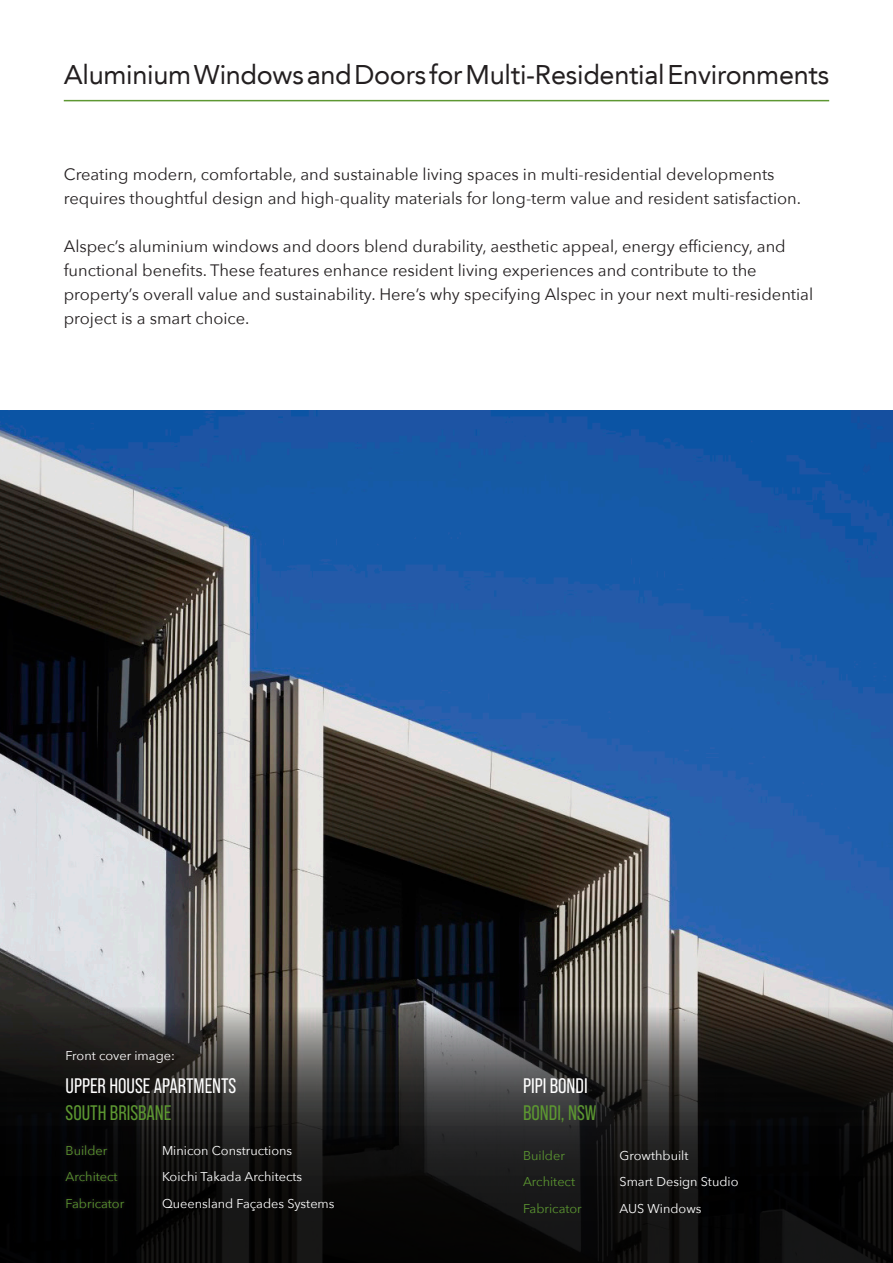
<style>
.page{position:relative;width:893px;height:1263px;background:#fff}
.page>*{position:absolute;margin:0;border:0;box-sizing:border-box;transform-origin:0 0}
.t1{font:27px "Avenir LT";letter-spacing:-.01em;color:#231f20}
.t2{font:21px "Bebas Neue Pro";color:#fff}
.t3{font:21px "Bebas Neue Pro";color:#5c9731}
.t4{font:16.5px/24px "Avenir Next";color:#231f20}
.t5{font:12.75px/26.5px "Avenir Next";color:#fff}
.t6{font:12.75px/26.5px "Avenir Next";color:#5c9731}
</style>
<div class="page">
<img style="left:0;top:411px;width:893px;height:595px">
<hr style="left:64px;top:100px;width:765px;height:1px;background:#5d9732">
<img style="left:0;top:1006px;width:893px;height:257px">
<div style="left:62px;top:1141px;width:66px;height:71px;background:#040405"></div>
<h1 class="t1" style="left:64px;top:59px;width:767px">Aluminium Windows and Doors for Multi-Residential Environments</h1>
<p class="t4" style="left:64px;top:161px;width:739px">Creating modern, comfortable, and sustainable living spaces in multi-residential developments requires thoughtful design and high-quality materials for long-term value and resident satisfaction.</p>
<p class="t4" style="left:64px;top:233px;width:751px">Alspec’s aluminium windows and doors blend durability, aesthetic appeal, energy efficiency, and functional benefits. These features enhance resident living experiences and contribute to the property’s overall value and sustainability. Here’s why specifying Alspec in your next multi-residential project is a smart choice.</p>
<p class="t5" style="left:66px;top:1042px;width:111px">Front cover image:</p>
<p class="t2" style="left:66px;top:1073px;width:172px">UPPER HOUSE APARTMENTS</p>
<p class="t3" style="left:66px;top:1100px;width:107px">SOUTH BRISBANE</p>
<p class="t6" style="left:66px;top:1136px;width:60px">Builder<br>Architect<br>Fabricator</p>
<p class="t5" style="left:162px;top:1136px;width:174px">Minicon Constructions<br>Koichi Takada Architects<br>Queensland Façades Systems</p>
<p class="t2" style="left:523px;top:1073px;width:66px">PIPI BONDI</p>
<p class="t3" style="left:523px;top:1100px;width:75px">BONDI, NSW</p>
<p class="t6" style="left:523px;top:1141px;width:60px">Builder<br>Architect<br>Fabricator</p>
<p class="t5" style="left:619px;top:1141px;width:121px">Growthbuilt<br>Smart Design Studio<br>AUS Windows</p>
</div>
